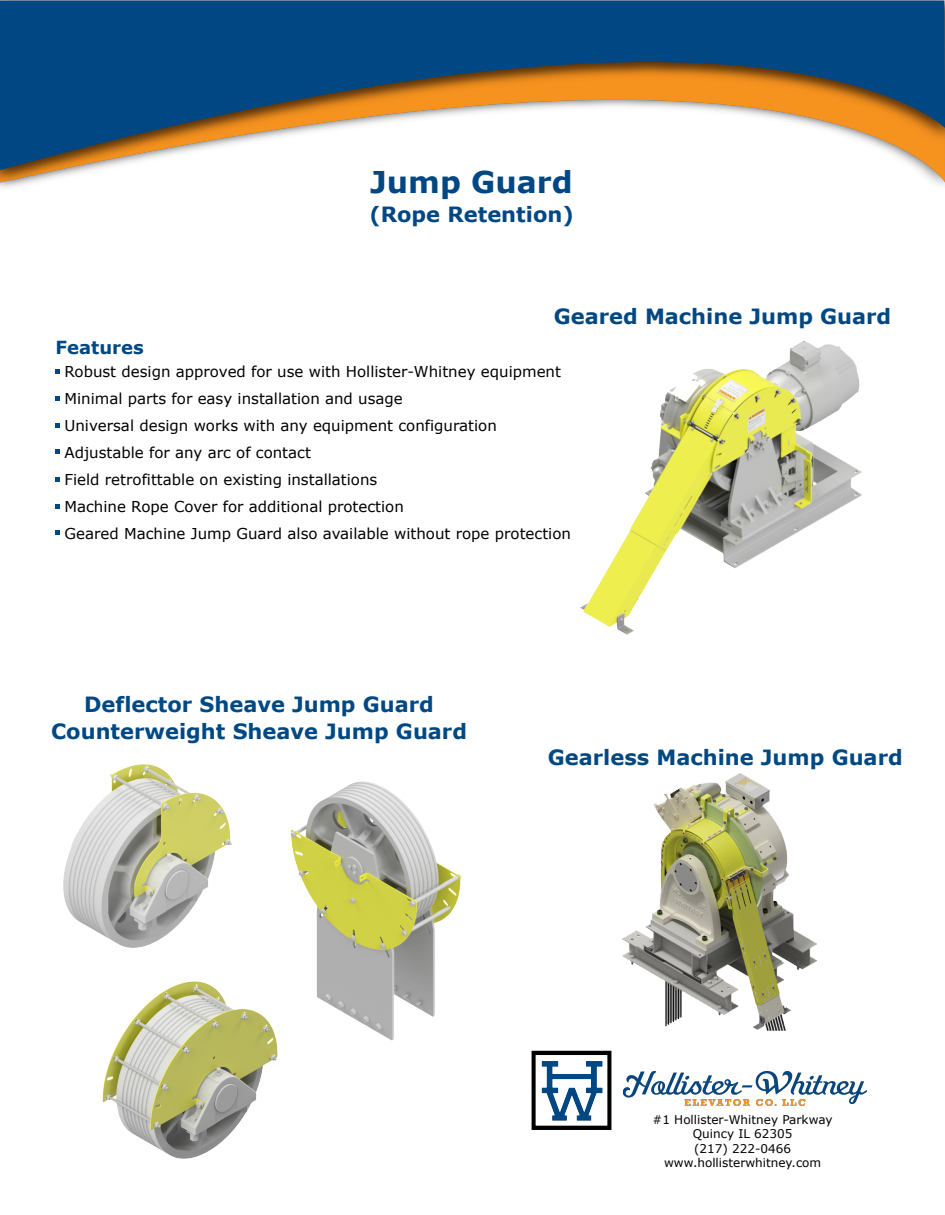
<style>
.page{position:relative;width:945px;height:1215px;background:#fff}
.page>*{position:absolute;margin:0;border:0;box-sizing:border-box;transform-origin:0 0}
.t1{font:700 30px "Verdana";color:#004783}
.t2{font:700 21px/27px "Verdana";color:#004883;text-align:center}
.t3{font:700 21px "Verdana";color:#004783}
.t4{font:700 18px "Verdana";color:#004883}
.t5{font:15px/27px "Verdana";color:#000}
.t6{font:12px/14.4px "Verdana";color:#000;text-align:center}
</style>
<div class="page">
<img style="left:531px;top:1050px;width:336px;height:80px">
<img style="left:580px;top:340px;width:282px;height:295px">
<img style="left:290px;top:781px;width:171px;height:260px">
<img style="left:63px;top:764px;width:169px;height:184px">
<img style="left:102px;top:981px;width:176px;height:178px">
<img style="left:622px;top:773px;width:195px;height:257px">
<svg style="left:56px;top:369px;width:4px;height:5px"></svg>
<svg style="left:56px;top:397px;width:4px;height:4px"></svg>
<svg style="left:56px;top:423px;width:4px;height:5px"></svg>
<svg style="left:56px;top:450px;width:4px;height:4px"></svg>
<svg style="left:56px;top:477px;width:4px;height:5px"></svg>
<svg style="left:56px;top:505px;width:4px;height:4px"></svg>
<svg style="left:56px;top:530px;width:4px;height:5px"></svg>
<img style="left:0;top:0;width:945px;height:188px">
<h1 class="t1" style="left:370px;top:163px;width:204px">Jump Guard</h1>
<h2 class="t3" style="left:369px;top:201px;width:206px">(Rope Retention)</h2>
<p class="t4" style="left:56px;top:336px;width:90px">Features</p>
<h2 class="t2" style="left:554px;top:303px;width:339px">Geared Machine Jump Guard</h2>
<p class="t5" style="left:64px;top:358px;width:508px">Robust design approved for use with Hollister-Whitney equipment Minimal parts for easy installation and usage<br>Universal design works with any equipment configuration Adjustable for any arc of contact<br>Field retrofittable on existing installations<br>Machine Rope Cover for additional protection<br>Geared Machine Jump Guard also available without rope protection</p>
<h2 class="t2" style="left:51px;top:691px;width:417px">Deflector Sheave Jump Guard<br>Counterweight Sheave Jump Guard</h2>
<h2 class="t2" style="left:548px;top:744px;width:356px">Gearless Machine Jump Guard</h2>
<p class="t6" style="left:653px;top:1112px;width:181px">#1 Hollister-Whitney Parkway<br>Quincy IL 62305<br>(217) 222-0466 www.hollisterwhitney.com</p>
</div>
